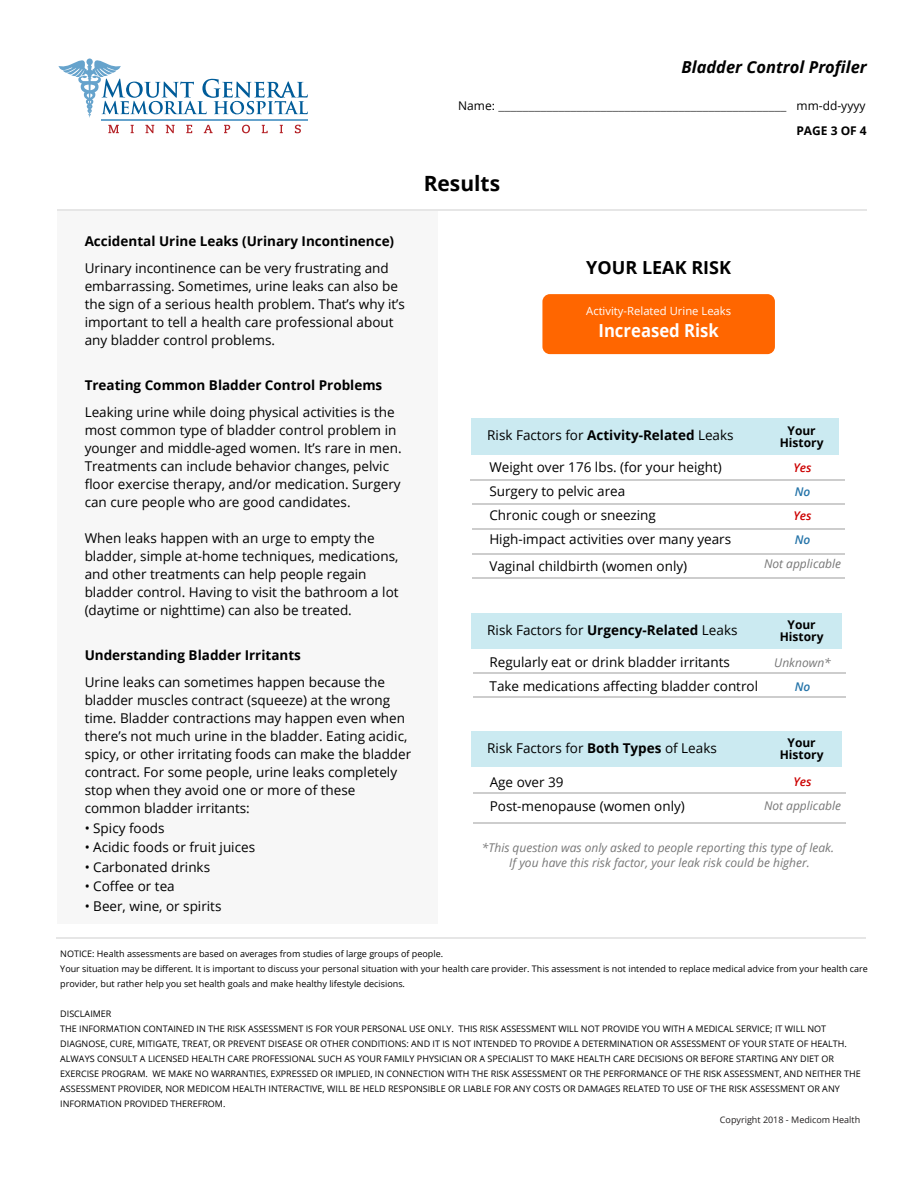
<style>
.page{position:relative;width:918px;height:1188px;background:#fff}
.page>*{position:absolute;margin:0;border:0;box-sizing:border-box;transform-origin:0 0}
.t1{font:700 21px "Open Sans";color:#000}
.t2{font:700 18px "Open Sans";color:#fff;scale:.93 1}
.t3{font:700 18px "Open Sans";color:#000}
.t4{font:italic 700 16.5px "Open Sans";color:#000}
.t5{font:13.5px/18px "Open Sans";color:#000}
.t6{font:700 13.5px "Open Sans";color:#000}
.t7{font:italic 12px/14.4px "Open Sans";color:#777;text-align:center}
.t8{font:12px "Helvetica Neue LT Com";color:#000}
.t9{font:700 12px/12px "Open Sans";color:#000;text-align:center}
.t10{font:italic 600 12px "Open Sans";color:#c00}
.t11{font:italic 600 12px "Open Sans";color:#2574a9}
.t12{font:11.25px "Open Sans";color:#fff}
.t13{font:9px/15px "Open Sans";color:#000}
.t14{font:9px "Open Sans";color:#221f1f}
.s1{font-family:"Open Sans"}
.s2{font-weight:700}
</style>
<div class="page">
<div style="left:57px;top:209px;width:381px;height:715px;background:#f7f7f7"></div>
<hr style="left:57px;top:209px;width:810px;height:2px;background:#e6e6e6">
<hr style="left:56px;top:937px;width:810px;height:2px;background:#e6e6e6">
<div style="left:542px;top:294px;width:233px;height:60px;background:#f60;border-radius:8px"></div>
<div style="left:471px;top:418px;width:368px;height:36px;background:#cbeaf1"></div>
<hr style="left:473px;top:672px;width:372px;height:2px;background:#cdcdcd">
<hr style="left:473px;top:696px;width:372px;height:2px;background:#cdcdcd">
<hr style="left:473px;top:792px;width:372px;height:2px;background:#cdcdcd">
<hr style="left:470px;top:479px;width:374px;height:1px;background:#cdcdcd">
<div style="left:471px;top:613px;width:371px;height:36px;background:#cbeaf1"></div>
<hr style="left:472px;top:503px;width:372px;height:2px;background:#cdcdcd">
<hr style="left:472px;top:528px;width:372px;height:2px;background:#cdcdcd">
<hr style="left:472px;top:553px;width:372px;height:1px;background:#cdcdcd">
<hr style="left:472px;top:578px;width:372px;height:1px;background:#cdcdcd">
<div style="left:471px;top:731px;width:371px;height:36px;background:#cbeaf1"></div>
<hr style="left:473px;top:822px;width:372px;height:2px;background:#cdcdcd">
<hr style="left:102px;top:119px;width:206px;height:1px;background:#66a3cc">
<svg style="left:59px;top:59px;width:249px;height:58px"></svg>
<svg style="left:108px;top:125px;width:193px;height:8px"></svg>
<p class="t4" style="left:682px;top:55px;width:187px">Bladder Control Profiler</p>
<p class="t8" style="left:458px;top:98px;width:409px"><span class="s1">Name</span>: ________________________________________________ <span class="s1">mm-dd-yyyy</span></p>
<h1 class="t1" style="left:424px;top:168px;width:78px">Results</h1>
<p class="t9" style="left:796px;top:125px;width:72px">PAGE 3 OF 4</p>
<p class="t6" style="left:85px;top:232px;width:311px">Accidental Urine Leaks (Urinary Incontinence)</p>
<p class="t5" style="left:85px;top:259px;width:322px">Urinary incontinence can be very frustrating and embarrassing. Sometimes, urine leaks can also be the sign of a serious health problem. That’s why it’s important to tell a health care professional about any bladder control problems.</p>
<p class="t6" style="left:85px;top:376px;width:299px">Treating Common Bladder Control Problems</p>
<p class="t5" style="left:85px;top:403px;width:319px">Leaking urine while doing physical activities is the most common type of bladder control problem in younger and middle-aged women. It’s rare in men.<br>Treatments can include behavior changes, pelvic floor exercise therapy, and/or medication. Surgery can cure people who are good candidates.</p>
<p class="t5" style="left:85px;top:529px;width:315px">When leaks happen with an urge to empty the bladder, simple at-home techniques, medications, and other treatments can help people regain bladder control. Having to visit the bathroom a lot (daytime or nighttime) can also be treated.</p>
<p class="t6" style="left:85px;top:646px;width:218px">Understanding Bladder Irritants</p>
<p class="t5" style="left:85px;top:673px;width:328px">Urine leaks can sometimes happen because the bladder muscles contract (squeeze) at the wrong time. Bladder contractions may happen even when there’s not much urine in the bladder. Eating acidic, spicy, or other irritating foods can make the bladder contract. For some people, urine leaks completely stop when they avoid one or more of these common bladder irritants:</p>
<p class="t5" style="left:85px;top:818px;width:82px">• Spicy foods</p>
<p class="t5" style="left:85px;top:838px;width:172px">• Acidic foods or fruit juices</p>
<p class="t5" style="left:85px;top:857px;width:127px">• Carbonated drinks</p>
<p class="t5" style="left:85px;top:877px;width:92px">• Coffee or tea</p>
<p class="t5" style="left:85px;top:896px;width:138px">• Beer, wine, or spirits</p>
<p class="t13" style="left:60px;top:946px;width:809px">NOTICE: Health assessments are based on averages from studies of large groups of people.<br>Your situation may be different. It is important to discuss your personal situation with your health care provider. This assessment is not intended to replace medical advice from your health care provider, but rather help you set health goals and make healthy lifestyle decisions.</p>
<p class="t13" style="left:60px;top:1006px;width:802px">DISCLAIMER<br>THE INFORMATION CONTAINED IN THE RISK ASSESSMENT IS FOR YOUR PERSONAL USE ONLY. THIS RISK ASSESSMENT WILL NOT PROVIDE YOU WITH A MEDICAL SERVICE; IT WILL NOT DIAGNOSE, CURE, MITIGATE, TREAT, OR PREVENT DISEASE OR OTHER CONDITIONS: AND IT IS NOT INTENDED TO PROVIDE A DETERMINATION OR ASSESSMENT OF YOUR STATE OF HEALTH.<br>ALWAYS CONSULT A LICENSED HEALTH CARE PROFESSIONAL SUCH AS YOUR FAMILY PHYSICIAN OR A SPECIALIST TO MAKE HEALTH CARE DECISIONS OR BEFORE STARTING ANY DIET OR EXERCISE PROGRAM. WE MAKE NO WARRANTIES, EXPRESSED OR IMPLIED, IN CONNECTION WITH THE RISK ASSESSMENT OR THE PERFORMANCE OF THE RISK ASSESSMENT, AND NEITHER THE ASSESSMENT PROVIDER, NOR MEDICOM HEALTH INTERACTIVE, WILL BE HELD RESPONSIBLE OR LIABLE FOR ANY COSTS OR DAMAGES RELATED TO USE OF THE RISK ASSESSMENT OR ANY INFORMATION PROVIDED THEREFROM.</p>
<h2 class="t3" style="left:586px;top:255px;width:146px">YOUR LEAK RISK</h2>
<p class="t12" style="left:586px;top:304px;width:146px">Activity-Related Urine Leaks</p>
<h2 class="t2" style="left:599px;top:318px;width:131px">Increased Risk</h2>
<p class="t9" style="left:780px;top:424px;width:45px">Your<br>History</p>
<p class="t5" style="left:487px;top:426px;width:248px">Risk Factors for <span class="s2">Activity-Related</span> Leaks</p>
<p class="t5" style="left:489px;top:454px;width:243px;line-height:24px">Weight over 176 lbs. (for your height)<br>Surgery to pelvic area<br>Chronic cough or sneezing<br>High-impact activities over many years</p>
<p class="t5" style="left:489px;top:556px;width:199px">Vaginal childbirth (women only)</p>
<p class="t10" style="left:794px;top:459px;width:20px">Yes</p>
<p class="t11" style="left:795px;top:483px;width:17px">No</p>
<p class="t10" style="left:794px;top:507px;width:20px">Yes</p>
<p class="t11" style="left:795px;top:531px;width:17px">No</p>
<p class="t7" style="left:764px;top:556px;width:78px">Not applicable</p>
<p class="t9" style="left:780px;top:618px;width:45px">Your<br>History</p>
<p class="t5" style="left:487px;top:620px;width:252px">Risk Factors for <span class="s2">Urgency-Related</span> Leaks</p>
<p class="t5" style="left:490px;top:649px;width:270px;line-height:24px">Regularly eat or drink bladder irritants<br>Take medications affecting bladder control</p>
<p class="t7" style="left:774px;top:655px;width:58px">Unknown*</p>
<p class="t11" style="left:795px;top:679px;width:17px">No</p>
<p class="t9" style="left:780px;top:736px;width:45px">Your<br>History</p>
<p class="t5" style="left:487px;top:739px;width:231px">Risk Factors for <span class="s2">Both Types</span> of Leaks</p>
<p class="t5" style="left:490px;top:769px;width:197px;line-height:24px">Age over 39<br>Post-menopause (women only)</p>
<p class="t10" style="left:794px;top:774px;width:20px">Yes</p>
<p class="t7" style="left:764px;top:798px;width:78px">Not applicable</p>
<p class="t7" style="left:482px;top:840px;width:354px">*This question was only asked to people reporting this type of leak.<br>If you have this risk factor, your leak risk could be higher.</p>
<p class="t14" style="left:720px;top:1113px;width:142px">Copyright 2018 - Medicom Health</p>
</div>
